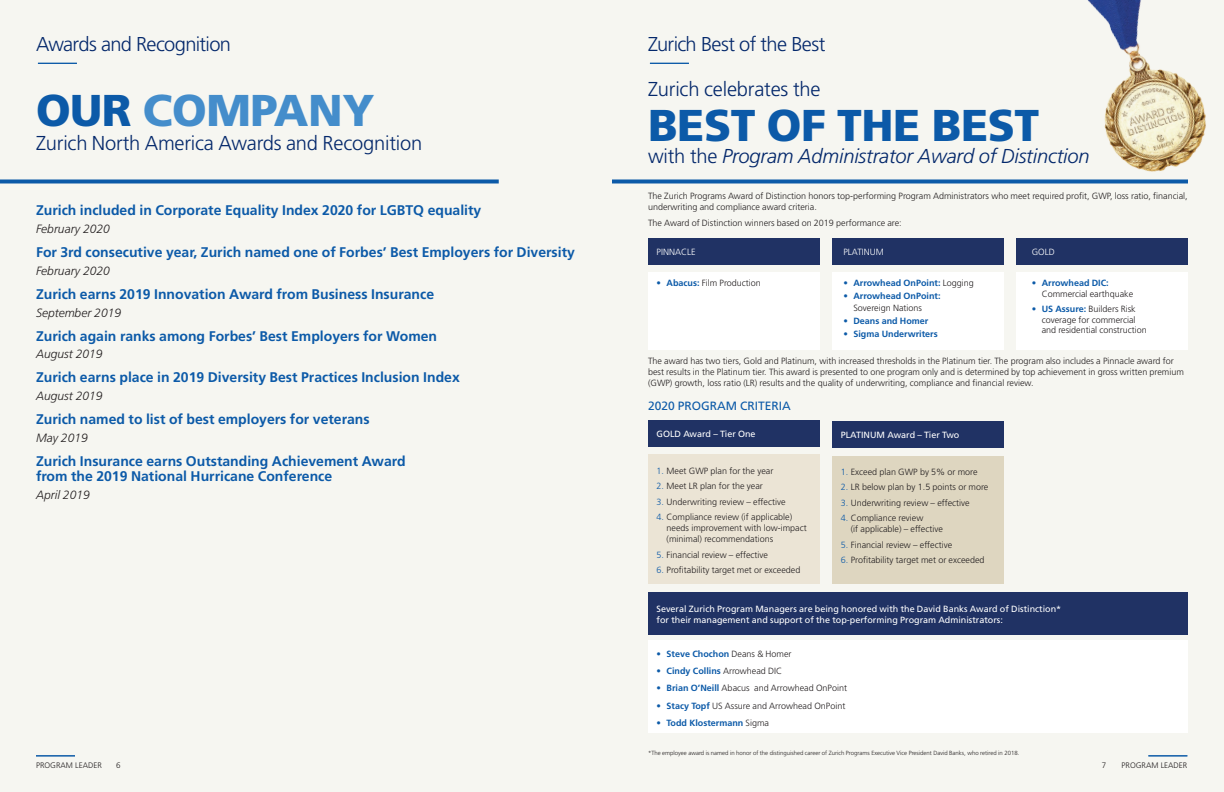
<style>
.page{position:relative;width:1224px;height:792px;background:#f6f6f1}
.page>*{position:absolute;margin:0;border:0;box-sizing:border-box;transform-origin:0 0}
._8_5___10_Fruitiger{font:900 44.5px "Frutiger LT Std";letter-spacing:-.01em;color:#0c5aa8}
._8_5___10_Fruitiger-2{font:900 44.5px "Frutiger LT Std";letter-spacing:-.01em;color:#448dcb}
._8_5___10_Fruitiger-3{font:300 20.1px "Frutiger LT Std";letter-spacing:-.01em;color:#04286b}
._8_5___10_Fruitiger-4{font:italic 300 20.1px "Frutiger LT Std";letter-spacing:-.01em;color:#04286b}
._32_36_Frutiger_Ligh{font:300 20px "Frutiger LT Std";letter-spacing:-.035em;color:#04286b}
._8_5___10_Fruitiger-5{font:700 14px/15px "Frutiger LT Std";color:#0c5aa8}
._8_5___10_Fruitiger-6{font:italic 300 12px "Frutiger LT Std";color:#231f20}
._8_5___10_Fruitiger-7{font:12px "Frutiger LT Std";color:#0c5aa8}
._8_5___10_Fruitiger-8{font:300 9px/11px "Frutiger LT Std";color:#231f20}
._8_5___10_Fruitiger-9{font:9px/11px "Frutiger LT Std";color:#fff}
._8_5___10_Fruitiger-10{font:700 9px/12.8px "Frutiger LT Std";color:#0c5aa8}
._8_5___10_Fruitiger-11{font:300 9px "Frutiger LT Std";color:#fff}
.t1{font:300 8px "Frutiger LT Std";color:#231f20}
._8_5___10_Fruitiger-12{font:300 6px "Frutiger LT Std";color:#231f20}
.s1{color:#0c5aa8}
.s2{font-style:normal}
.s3{font-weight:700;color:#0c5aa8}
.s4{font-weight:300;color:#231f20}
</style>
<div class="page">
<svg style="left:0;top:179px;width:499px;height:4px;fill:#0c5aa8"></svg>
<hr style="left:38px;top:63px;width:39px;height:1px;background:#0c5aa8">
<hr style="left:650px;top:63px;width:39px;height:1px;background:#0c5aa8">
<hr style="left:1148px;top:756px;width:39px;height:1px;background:#0c5aa8">
<hr style="left:36px;top:756px;width:39px;height:1px;background:#0c5aa8">
<div style="left:648px;top:273px;width:172px;height:77px;background:#fff"></div>
<div style="left:832px;top:273px;width:172px;height:77px;background:#fff"></div>
<div style="left:1016px;top:273px;width:172px;height:77px;background:#fff"></div>
<div style="left:832px;top:238px;width:172px;height:27px;background:#203264"></div>
<div style="left:648px;top:238px;width:172px;height:27px;background:#203264"></div>
<div style="left:648px;top:455px;width:172px;height:129px;background:#ebe4d5"></div>
<div style="left:648px;top:420px;width:172px;height:27px;background:#203264"></div>
<div style="left:832px;top:456px;width:172px;height:128px;background:#ded6c0"></div>
<div style="left:832px;top:422px;width:172px;height:26px;background:#203264"></div>
<div style="left:648px;top:593px;width:540px;height:42px;background:#203264"></div>
<div style="left:648px;top:640px;width:540px;height:93px;background:#fff"></div>
<img style="left:988px;top:0;width:218px;height:184px">
<div style="left:1016px;top:238px;width:172px;height:27px;background:#203264"></div>
<svg style="left:612px;top:179px;width:576px;height:4px;fill:#0c5aa8"></svg>
<p class="_32_36_Frutiger_Ligh" style="left:36px;top:33px;width:197px">Awards and Recognition</p>
<p class="_32_36_Frutiger_Ligh" style="left:648px;top:33px;width:179px">Zurich Best of the Best</p>
<p class="_8_5___10_Fruitiger-2" style="left:36px;top:84px;width:340px"><span class="s1">OUR</span> COMPANY</p>
<p class="_8_5___10_Fruitiger-3" style="left:36px;top:132px;width:388px">Zurich North America Awards and Recognition</p>
<p class="_8_5___10_Fruitiger-3" style="left:648px;top:77px;width:174px">Zurich celebrates the</p>
<p class="_8_5___10_Fruitiger" style="left:648px;top:98px;width:393px">BEST OF THE BEST</p>
<p class="_8_5___10_Fruitiger-4" style="left:648px;top:145px;width:443px"><span class="s2">with the</span> Program Administrator Award of Distinction</p>
<p class="_8_5___10_Fruitiger-8" style="left:648px;top:191px;width:541px">The Zurich Programs Award of Distinction honors top-performing Program Administrators who meet required profit, GWP, loss ratio, financial, underwriting and compliance award criteria.</p>
<p class="_8_5___10_Fruitiger-8" style="left:648px;top:217px;width:255px">The Award of Distinction winners based on 2019 performance are:</p>
<p class="_8_5___10_Fruitiger-11" style="left:1032px;top:247px;width:24px">GOLD</p>
<p class="_8_5___10_Fruitiger-8" style="left:1042px;top:277px;width:93px;text-indent:-10px"><span class="s3">• Arrowhead DIC:<br></span>Commercial earthquake</p>
<p class="_8_5___10_Fruitiger-8" style="left:1042px;top:303px;width:107px;text-indent:-10px"><span class="s3">• US Assure:</span> Builders Risk coverage for commercial and residential construction</p>
<p class="_8_5___10_Fruitiger-5" style="left:36px;top:203px;width:447px">Zurich included in Corporate Equality Index 2020 for LGBTQ equality</p>
<p class="_8_5___10_Fruitiger-6" style="left:36px;top:222px;width:75px">February 2020</p>
<p class="_8_5___10_Fruitiger-5" style="left:36px;top:244px;width:541px">For 3rd consecutive year, Zurich named one of Forbes’ Best Employers for Diversity</p>
<p class="_8_5___10_Fruitiger-6" style="left:36px;top:264px;width:75px">February 2020</p>
<p class="_8_5___10_Fruitiger-5" style="left:36px;top:286px;width:400px">Zurich earns 2019 Innovation Award from Business Insurance</p>
<p class="_8_5___10_Fruitiger-6" style="left:36px;top:306px;width:87px">September 2019</p>
<p class="_8_5___10_Fruitiger-5" style="left:36px;top:328px;width:403px">Zurich again ranks among Forbes’ Best Employers for Women</p>
<p class="_8_5___10_Fruitiger-6" style="left:36px;top:347px;width:68px">August 2019</p>
<p class="_8_5___10_Fruitiger-5" style="left:36px;top:370px;width:425px">Zurich earns place in 2019 Diversity Best Practices Inclusion Index</p>
<p class="_8_5___10_Fruitiger-6" style="left:36px;top:389px;width:68px">August 2019</p>
<p class="_8_5___10_Fruitiger-5" style="left:36px;top:412px;width:335px">Zurich named to list of best employers for veterans</p>
<p class="_8_5___10_Fruitiger-6" style="left:36px;top:431px;width:53px">May 2019</p>
<p class="_8_5___10_Fruitiger-5" style="left:36px;top:454px;width:371px">Zurich Insurance earns Outstanding Achievement Award from the 2019 National Hurricane Conference</p>
<p class="_8_5___10_Fruitiger-6" style="left:36px;top:488px;width:55px">April 2019</p>
<p class="_8_5___10_Fruitiger-11" style="left:657px;top:247px;width:41px">PINNACLE</p>
<p class="_8_5___10_Fruitiger-11" style="left:843px;top:247px;width:42px">PLATINUM</p>
<p class="_8_5___10_Fruitiger-8" style="left:657px;top:277px;width:106px"><span class="s3">• Abacus:</span> Film Production</p>
<p class="_8_5___10_Fruitiger-10" style="left:843px;top:276px;width:132px">• Arrowhead OnPoint: <span class="s4">Logging</span></p>
<p class="_8_5___10_Fruitiger-10" style="left:853px;top:289px;width:89px;text-indent:-10px">• Arrowhead OnPoint:<br><span class="s4">Sovereign Nations</span></p>
<p class="_8_5___10_Fruitiger-10" style="left:843px;top:315px;width:87px">• Deans and Homer</p>
<p class="_8_5___10_Fruitiger-10" style="left:843px;top:327px;width:96px">• Sigma Underwriters</p>
<p class="_8_5___10_Fruitiger-8" style="left:648px;top:355px;width:537px">The award has two tiers, Gold and Platinum, with increased thresholds in the Platinum tier. The program also includes a Pinnacle award for best results in the Platinum tier. This award is presented to one program only and is determined by top achievement in gross written premium (GWP) growth, loss ratio (LR) results and the quality of underwriting, compliance and financial review.</p>
<p class="_8_5___10_Fruitiger-7" style="left:648px;top:398px;width:144px">2020 PROGRAM CRITERIA</p>
<p class="_8_5___10_Fruitiger-9" style="left:657px;top:428px;width:100px">GOLD Award – Tier One</p>
<p class="_8_5___10_Fruitiger-8" style="left:657px;top:465px;width:118px"><span class="s1">1.</span> Meet GWP plan for the year</p>
<p class="_8_5___10_Fruitiger-8" style="left:657px;top:481px;width:108px"><span class="s1">2.</span> Meet LR plan for the year</p>
<p class="_8_5___10_Fruitiger-8" style="left:657px;top:496px;width:130px"><span class="s1">3.</span> Underwriting review – effective</p>
<p class="_8_5___10_Fruitiger-8" style="left:667px;top:512px;width:142px;text-indent:-10px"><span class="s1">4.</span> Compliance review (if applicable) needs improvement with low-impact (minimal) recommendations</p>
<p class="_8_5___10_Fruitiger-8" style="left:657px;top:549px;width:113px"><span class="s1">5.</span> Financial review – effective</p>
<p class="_8_5___10_Fruitiger-8" style="left:657px;top:565px;width:145px"><span class="s1">6.</span> Profitability target met or exceeded</p>
<p class="_8_5___10_Fruitiger-9" style="left:841px;top:430px;width:120px">PLATINUM Award – Tier Two</p>
<p class="_8_5___10_Fruitiger-8" style="left:841px;top:466px;width:138px"><span class="s1">1.</span> Exceed plan GWP by 5% or more</p>
<p class="_8_5___10_Fruitiger-8" style="left:841px;top:482px;width:149px"><span class="s1">2.</span> LR below plan by 1.5 points or more</p>
<p class="_8_5___10_Fruitiger-8" style="left:841px;top:497px;width:130px"><span class="s1">3.</span> Underwriting review – effective</p>
<p class="_8_5___10_Fruitiger-8" style="left:851px;top:513px;width:94px;text-indent:-10px"><span class="s1">4.</span> Compliance review<br>(if applicable) – effective</p>
<p class="_8_5___10_Fruitiger-8" style="left:841px;top:539px;width:113px"><span class="s1">5.</span> Financial review – effective</p>
<p class="_8_5___10_Fruitiger-8" style="left:841px;top:555px;width:145px"><span class="s1">6.</span> Profitability target met or exceeded</p>
<p class="_8_5___10_Fruitiger-9" style="left:657px;top:603px;width:406px">Several Zurich Program Managers are being honored with the David Banks Award of Distinction* for their management and support of the top-performing Program Administrators:</p>
<p class="_8_5___10_Fruitiger-10" style="left:657px;top:647px;width:137px">• Steve Chochon <span class="s4">Deans &amp; Homer</span></p>
<p class="_8_5___10_Fruitiger-10" style="left:657px;top:665px;width:127px">• Cindy Collins <span class="s4">Arrowhead DIC</span></p>
<p class="_8_5___10_Fruitiger-8" style="left:657px;top:683px;width:192px"><span class="s3">• Brian O’Neill</span> Abacus and Arrowhead OnPoint</p>
<p class="_8_5___10_Fruitiger-8" style="left:657px;top:700px;width:190px"><span class="s3">• Stacy Topf</span> US Assure and Arrowhead OnPoint</p>
<p class="_8_5___10_Fruitiger-10" style="left:657px;top:717px;width:114px">• Todd Klostermann <span class="s4">Sigma</span></p>
<p class="_8_5___10_Fruitiger-12" style="left:648px;top:749px;width:373px">*The employee award is named in honor of the distinguished career of Zurich Programs Executive Vice President David Banks, who retired in 2018.</p>
<p class="t1" style="left:36px;top:761px;width:67px">PROGRAM LEADER</p>
<p class="t1" style="left:116px;top:761px;width:6px">6</p>
<p class="t1" style="left:1102px;top:761px;width:6px">7</p>
<p class="t1" style="left:1122px;top:761px;width:67px">PROGRAM LEADER</p>
</div>
